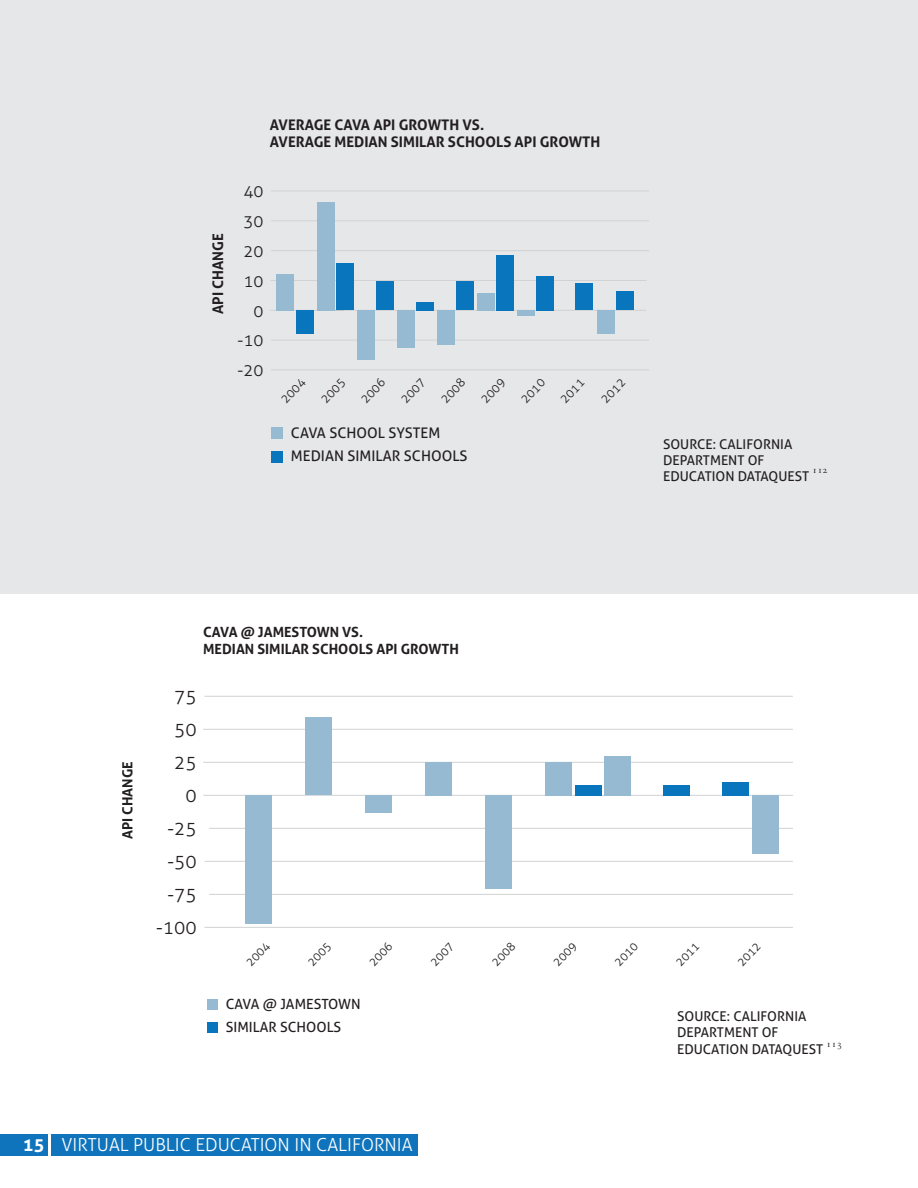
<style>
.page{position:relative;width:918px;height:1188px;background:#fff}
.page>*{position:absolute;margin:0;border:0;box-sizing:border-box;transform-origin:0 0}
.t1{font:300 18.9px "Aller";color:#231f20}
.t2{font:300 18px "Aller";color:#fff}
.t3{font:300 16.8px "Aller";color:#231f20}
.t4{font:700 14.7px/17.5px "Aller";color:#231f20}
.t5{font:14.7px/23.5px "Aller";color:#231f20}
.t6{font:700 14.1px/17px "Aller";color:#231f20}
.t7{font:14.1px/22.6px "Aller";color:#231f20}
.t8{font:13.5px "Aller";color:#231f20}
.t9{font:300 12.15px "Aller";color:#231f20}
.t10{font:300 11.7px "Aller";color:#231f20}
.t11{font:10.5px "Fanwood";color:#231f20}
.s1{font-weight:700}
</style>
<div class="page">
<div style="left:0;top:1134px;width:48px;height:22px;background:#1074bc"></div>
<div style="left:51px;top:1134px;width:366px;height:22px;background:#1074bc"></div>
<div style="left:0;top:0;width:918px;height:594px;background:#e6e7e9"></div>
<hr style="left:270px;top:310px;width:376px;height:1px;background:#d1d2d4">
<hr style="left:270px;top:280px;width:377px;height:1px;background:#d1d2d4">
<hr style="left:271px;top:250px;width:378px;height:1px;background:#d1d2d4">
<hr style="left:271px;top:221px;width:378px;height:1px;background:#d1d2d4">
<hr style="left:271px;top:191px;width:378px;height:1px;background:#d1d2d4">
<hr style="left:271px;top:340px;width:378px;height:1px;background:#d1d2d4">
<hr style="left:271px;top:370px;width:378px;height:1px;background:#d1d2d4">
<div style="left:616px;top:292px;width:18px;height:18px;background:#0975bc"></div>
<div style="left:597px;top:310px;width:17px;height:24px;background:#97bad3"></div>
<div style="left:576px;top:284px;width:17px;height:26px;background:#0975bc"></div>
<div style="left:536px;top:276px;width:18px;height:34px;background:#0975bc"></div>
<div style="left:517px;top:310px;width:17px;height:6px;background:#97bad3"></div>
<div style="left:496px;top:255px;width:18px;height:55px;background:#0975bc"></div>
<div style="left:477px;top:293px;width:17px;height:17px;background:#97bad3"></div>
<div style="left:456px;top:281px;width:18px;height:29px;background:#0975bc"></div>
<div style="left:437px;top:310px;width:17px;height:34px;background:#97bad3"></div>
<div style="left:416px;top:302px;width:18px;height:8px;background:#0975bc"></div>
<div style="left:397px;top:310px;width:17px;height:37px;background:#97bad3"></div>
<div style="left:376px;top:282px;width:18px;height:28px;background:#0975bc"></div>
<div style="left:357px;top:310px;width:17px;height:49px;background:#97bad3"></div>
<div style="left:336px;top:263px;width:18px;height:47px;background:#0975bc"></div>
<div style="left:317px;top:202px;width:17px;height:108px;background:#97bad3"></div>
<div style="left:296px;top:310px;width:18px;height:24px;background:#0975bc"></div>
<div style="left:277px;top:274px;width:17px;height:36px;background:#97bad3"></div>
<div style="left:271px;top:428px;width:11px;height:11px;background:#97bad3"></div>
<div style="left:271px;top:451px;width:11px;height:11px;background:#0975bc"></div>
<hr style="left:203px;top:795px;width:590px;height:1px;background:#d1d2d4">
<hr style="left:209px;top:828px;width:584px;height:1px;background:#d1d2d4">
<hr style="left:205px;top:861px;width:588px;height:1px;background:#d1d2d4">
<hr style="left:209px;top:894px;width:584px;height:1px;background:#d1d2d4">
<hr style="left:205px;top:927px;width:588px;height:1px;background:#d1d2d4">
<hr style="left:203px;top:762px;width:590px;height:1px;background:#d1d2d4">
<hr style="left:203px;top:729px;width:590px;height:1px;background:#d1d2d4">
<hr style="left:205px;top:696px;width:588px;height:1px;background:#d1d2d4">
<div style="left:752px;top:795px;width:26px;height:58px;background:#97bad3"></div>
<div style="left:723px;top:782px;width:26px;height:13px;background:#0975bc"></div>
<div style="left:664px;top:785px;width:26px;height:10px;background:#0975bc"></div>
<div style="left:604px;top:756px;width:27px;height:39px;background:#97bad3"></div>
<div style="left:575px;top:785px;width:26px;height:10px;background:#0975bc"></div>
<div style="left:546px;top:762px;width:26px;height:33px;background:#97bad3"></div>
<div style="left:486px;top:795px;width:26px;height:94px;background:#97bad3"></div>
<div style="left:425px;top:762px;width:27px;height:33px;background:#97bad3"></div>
<div style="left:365px;top:795px;width:27px;height:17px;background:#97bad3"></div>
<div style="left:305px;top:717px;width:26px;height:78px;background:#97bad3"></div>
<div style="left:245px;top:795px;width:26px;height:128px;background:#97bad3"></div>
<div style="left:207px;top:999px;width:11px;height:11px;background:#97bad3"></div>
<div style="left:207px;top:1022px;width:11px;height:11px;background:#0975bc"></div>
<p class="t4" style="left:270px;top:116px;width:332px">AVERAGE CAVA API GROWTH VS.<br>AVERAGE MEDIAN SIMILAR SCHOOLS API GROWTH</p>
<p class="t3" style="left:243px;top:181px;width:22px">40</p>
<p class="t4" style="left:209px;top:314px;width:82px;rotate:-90deg">API CHANGE</p>
<p class="t3" style="left:243px;top:211px;width:22px">30</p>
<p class="t3" style="left:243px;top:241px;width:22px">20</p>
<p class="t3" style="left:243px;top:271px;width:22px">10</p>
<p class="t3" style="left:253px;top:301px;width:12px">0</p>
<p class="t3" style="left:237px;top:330px;width:28px">-10</p>
<p class="t3" style="left:237px;top:360px;width:28px">-20</p>
<p class="t9" style="left:278px;top:396px;width:31px;rotate:-46deg">2004</p>
<p class="t9" style="left:318px;top:396px;width:31px;rotate:-46deg">2005</p>
<p class="t9" style="left:358px;top:396px;width:31px;rotate:-46deg">2006</p>
<p class="t9" style="left:398px;top:396px;width:31px;rotate:-46deg">2007</p>
<p class="t9" style="left:438px;top:396px;width:31px;rotate:-46deg">2008</p>
<p class="t9" style="left:478px;top:396px;width:31px;rotate:-46deg">2009</p>
<p class="t9" style="left:518px;top:396px;width:31px;rotate:-46deg">2010</p>
<p class="t9" style="left:557px;top:396px;width:31px;rotate:-46deg">2011</p>
<p class="t9" style="left:598px;top:396px;width:31px;rotate:-46deg">2012</p>
<p class="t5" style="left:291px;top:421px;width:178px">CAVA SCHOOL SYSTEM<br>MEDIAN SIMILAR SCHOOLS</p>
<p class="t8" style="left:663px;top:436px;width:131px">SOURCE: CALIFORNIA</p>
<p class="t8" style="left:663px;top:452px;width:103px">DEPARTMENT OF</p>
<p class="t8" style="left:663px;top:468px;width:148px">EDUCATION DATAQUEST</p>
<p class="t11" style="left:812px;top:464px;width:17px">112</p>
<p class="t6" style="left:119px;top:839px;width:79px;rotate:-90deg">API CHANGE</p>
<p class="t6" style="left:203px;top:624px;width:257px">CAVA @ JAMESTOWN VS.<br>MEDIAN SIMILAR SCHOOLS API GROWTH</p>
<p class="t1" style="left:174px;top:685px;width:24px">75</p>
<p class="t1" style="left:174px;top:718px;width:24px">50</p>
<p class="t1" style="left:174px;top:751px;width:24px">25</p>
<p class="t1" style="left:186px;top:784px;width:13px">0</p>
<p class="t1" style="left:168px;top:817px;width:31px">-25</p>
<p class="t1" style="left:168px;top:850px;width:31px">-50</p>
<p class="t1" style="left:168px;top:883px;width:31px">-75</p>
<p class="t1" style="left:156px;top:916px;width:42px">-100</p>
<p class="t10" style="left:243px;top:959px;width:30px;rotate:-46deg">2004</p>
<p class="t10" style="left:305px;top:959px;width:30px;rotate:-46deg">2005</p>
<p class="t10" style="left:366px;top:959px;width:30px;rotate:-46deg">2006</p>
<p class="t10" style="left:427px;top:959px;width:30px;rotate:-46deg">2007</p>
<p class="t10" style="left:489px;top:959px;width:30px;rotate:-46deg">2008</p>
<p class="t10" style="left:550px;top:959px;width:30px;rotate:-46deg">2009</p>
<p class="t10" style="left:611px;top:959px;width:30px;rotate:-46deg">2010</p>
<p class="t10" style="left:673px;top:959px;width:30px;rotate:-46deg">2011</p>
<p class="t10" style="left:734px;top:959px;width:30px;rotate:-46deg">2012</p>
<p class="t7" style="left:226px;top:993px;width:136px">CAVA @ JAMESTOWN<br>SIMILAR SCHOOLS</p>
<p class="t8" style="left:677px;top:1008px;width:131px">SOURCE: CALIFORNIA</p>
<p class="t8" style="left:677px;top:1024px;width:103px">DEPARTMENT OF</p>
<p class="t8" style="left:677px;top:1041px;width:148px">EDUCATION DATAQUEST</p>
<p class="t11" style="left:826px;top:1038px;width:17px">113</p>
<h2 class="t2" style="left:23px;top:1134px;width:391px"><span class="s1">15</span> VIRTUAL PUBLIC EDUCATION IN CALIFORNIA</h2>
</div>
